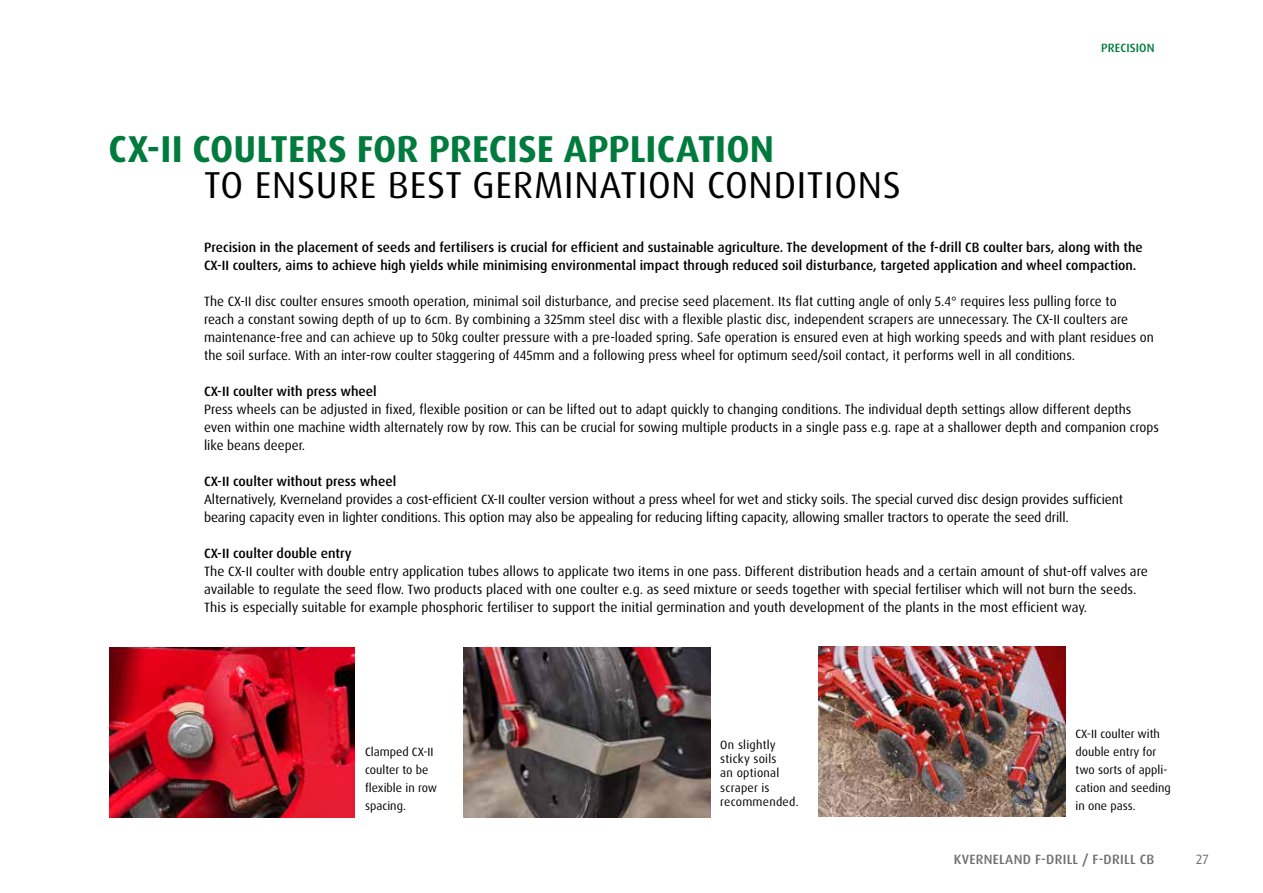
<style>
.page{position:relative;width:1263px;height:893px;background:#fff}
.page>*{position:absolute;margin:0;border:0;box-sizing:border-box;transform-origin:0 0}
.t1{font:700 37.5px "Dax Pro";color:#007b3d}
.t2{font:37.5px "Dax Pro";letter-spacing:.02em;color:#000}
.t3{font:13.5px/18px "Dax Pro";color:#000}
.t4{font:500 13.5px/18px "Dax Pro";color:#000}
.t5{font:500 13.5px "Dax Pro";letter-spacing:.02em;color:#706f6f}
.t6{font:13.5px "Dax Pro";color:#706f6f}
.t7{font:12px/18px "Dax Pro";color:#000}
.t8{font:12px/14.4px "Dax Pro";letter-spacing:.02em;color:#000}
.t9{font:500 12px "Dax Pro";letter-spacing:.01em;color:#007b3d}
</style>
<div class="page">
<img style="left:819px;top:646px;width:246px;height:170px">
<img style="left:110px;top:648px;width:245px;height:170px">
<img style="left:464px;top:647px;width:246px;height:170px">
<h1 class="t1" style="left:108px;top:125px;width:667px">CX-II COULTERS FOR PRECISE APPLICATION</h1>
<h1 class="t2" style="left:204px;top:161px;width:698px">TO ENSURE BEST GERMINATION CONDITIONS</h1>
<p class="t9" style="left:1101px;top:40px;width:55px">PRECISION</p>
<p class="t4" style="left:204px;top:238px;width:940px">Precision in the placement of seeds and fertilisers is crucial for efficient and sustainable agriculture. The development of the f-drill CB coulter bars, along with the<br>CX-II coulters, aims to achieve high yields while minimising environmental impact through reduced soil disturbance, targeted application and wheel compaction.</p>
<p class="t3" style="left:204px;top:292px;width:951px">The CX-II disc coulter ensures smooth operation, minimal soil disturbance, and precise seed placement. Its flat cutting angle of only 5.4° requires less pulling force to<br>reach a constant sowing depth of up to 6cm. By combining a 325mm steel disc with a flexible plastic disc, independent scrapers are unnecessary. The CX-II coulters are maintenance-free and can achieve up to 50kg coulter pressure with a pre-loaded spring. Safe operation is ensured even at high working speeds and with plant residues on the soil surface. With an inter-row coulter staggering of 445mm and a following press wheel for optimum seed/soil contact, it performs well in all conditions.</p>
<p class="t4" style="left:204px;top:382px;width:174px">CX-II coulter with press wheel</p>
<p class="t3" style="left:204px;top:400px;width:956px">Press wheels can be adjusted in fixed, flexible position or can be lifted out to adapt quickly to changing conditions. The individual depth settings allow different depths even within one machine width alternately row by row. This can be crucial for sowing multiple products in a single pass e.g. rape at a shallower depth and companion crops like beans deeper.</p>
<p class="t4" style="left:204px;top:472px;width:194px">CX-II coulter without press wheel</p>
<p class="t3" style="left:204px;top:490px;width:920px">Alternatively, Kverneland provides a cost-efficient CX-II coulter version without a press wheel for wet and sticky soils. The special curved disc design provides sufficient bearing capacity even in lighter conditions. This option may also be appealing for reducing lifting capacity, allowing smaller tractors to operate the seed drill.</p>
<p class="t4" style="left:204px;top:544px;width:149px">CX-II coulter double entry</p>
<p class="t3" style="left:204px;top:562px;width:945px">The CX-II coulter with double entry application tubes allows to applicate two items in one pass. Different distribution heads and a certain amount of shut-off valves are available to regulate the seed flow. Two products placed with one coulter e.g. as seed mixture or seeds together with special fertiliser which will not burn the seeds.<br>This is especially suitable for example phosphoric fertiliser to support the initial germination and youth development of the plants in the most efficient way.</p>
<p class="t7" style="left:365px;top:743px;width:74px">Clamped CX-II coulter to be flexible in row spacing.</p>
<p class="t8" style="left:720px;top:737px;width:80px">On slightly sticky soils<br>an optional scraper is recommended.</p>
<p class="t7" style="left:1075px;top:725px;width:97px">CX-II coulter with double entry for two sorts of appli&shy;cation and seeding in one pass.</p>
<p class="t5" style="left:954px;top:851px;width:202px">KVERNELAND F-DRILL / F-DRILL CB</p>
<p class="t6" style="left:1196px;top:851px;width:14px">27</p>
</div>
